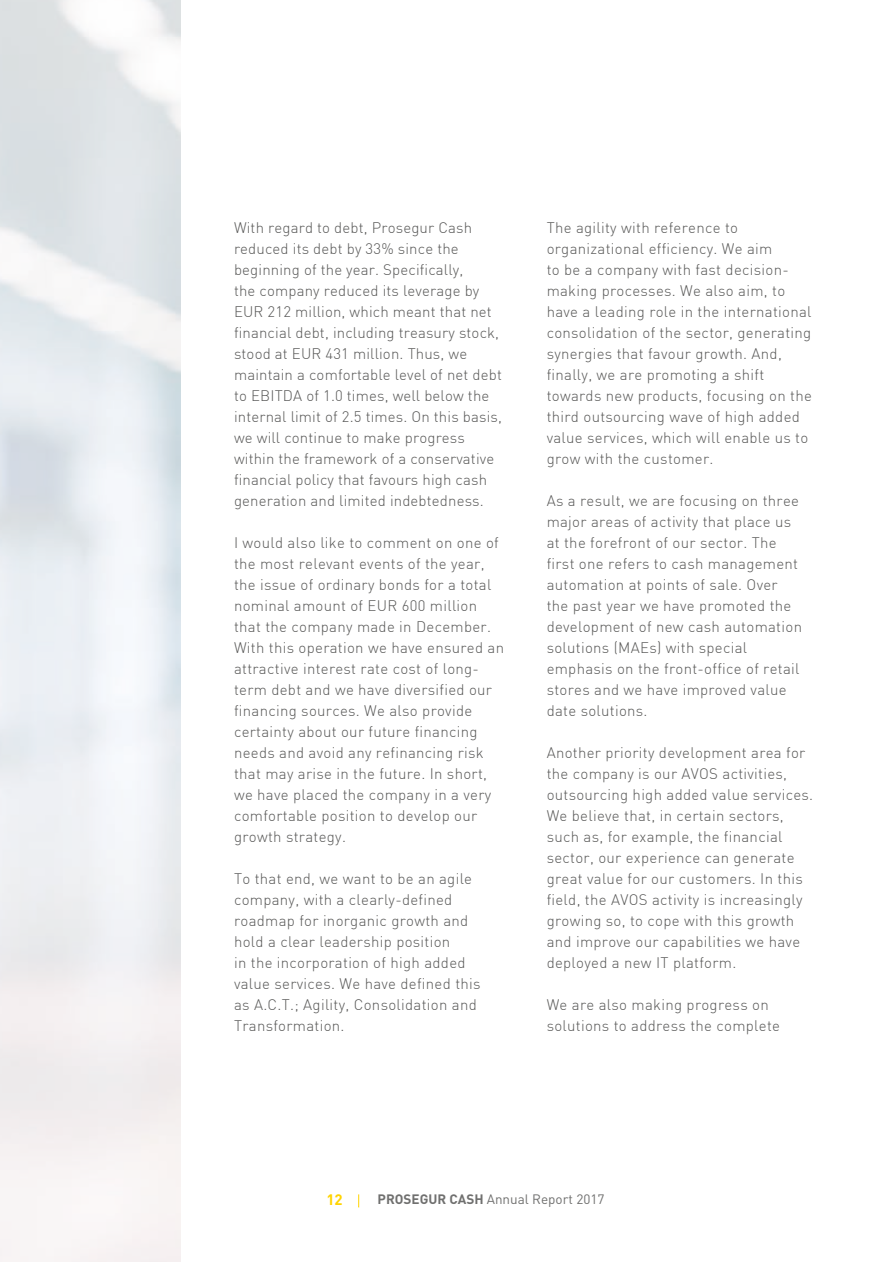
<style>
.page{position:relative;width:893px;height:1262px;background:#fff}
.page>*{position:absolute;margin:0;border:0;box-sizing:border-box;transform-origin:0 0}
.t1{font:300 15px/21px "DIN";letter-spacing:.02em;color:#575756}
.t2{font:700 15px "DIN";color:#ffd400}
.t3{font:13.5px "DIN";color:#70706f}
.s1{font-weight:700}
</style>
<div class="page">
<svg style="left:358px;top:1194px;width:1px;height:13px"></svg>
<p class="t1" style="left:234px;top:217px;width:269px">With regard to debt, Prosegur Cash reduced its debt by 33% since the beginning of the year. Specifically,<br>the company reduced its leverage by EUR 212 million, which meant that net financial debt, including treasury stock, stood at EUR 431 million. Thus, we maintain a comfortable level of net debt to EBITDA of 1.0 times, well below the internal limit of 2.5 times. On this basis, we will continue to make progress within the framework of a conservative financial policy that favours high cash generation and limited indebtedness.</p>
<p class="t1" style="left:234px;top:532px;width:271px">I would also like to comment on one of the most relevant events of the year, the issue of ordinary bonds for a total nominal amount of EUR 600 million that the company made in December.<br>With this operation we have ensured an attractive interest rate cost of long&shy;term debt and we have diversified our financing sources. We also provide certainty about our future financing needs and avoid any refinancing risk that may arise in the future. In short, we have placed the company in a very comfortable position to develop our growth strategy.</p>
<p class="t1" style="left:234px;top:868px;width:248px">To that end, we want to be an agile company, with a clearly-defined roadmap for inorganic growth and hold a clear leadership position<br>in the incorporation of high added value services. We have defined this as A.C.T.; Agility, Consolidation and<br>Transformation.</p>
<p class="t1" style="left:546px;top:217px;width:267px">The agility with reference to organizational efficiency. We aim<br>to be a company with fast decision&shy;making processes. We also aim, to have a leading role in the international consolidation of the sector, generating synergies that favour growth. And, finally, we are promoting a shift towards new products, focusing on the third outsourcing wave of high added value services, which will enable us to grow with the customer.</p>
<p class="t1" style="left:546px;top:490px;width:257px">As a result, we are focusing on three major areas of activity that place us at the forefront of our sector. The first one refers to cash management automation at points of sale. Over the past year we have promoted the development of new cash automation solutions (MAEs) with special emphasis on the front-office of retail stores and we have improved value date solutions.</p>
<p class="t1" style="left:546px;top:742px;width:268px">Another priority development area for the company is our AVOS activities, outsourcing high added value services.<br>We believe that, in certain sectors, such as, for example, the financial sector, our experience can generate great value for our customers. In this field, the AVOS activity is increasingly growing so, to cope with this growth and improve our capabilities we have deployed a new IT platform.</p>
<p class="t1" style="left:546px;top:994px;width:235px">We are also making progress on solutions to address the complete</p>
<p class="t2" style="left:326px;top:1190px;width:18px">12</p>
<p class="t3" style="left:378px;top:1190px;width:228px"><span class="s1">PROSEGUR CASH</span> Annual Report 2017</p>
</div>
